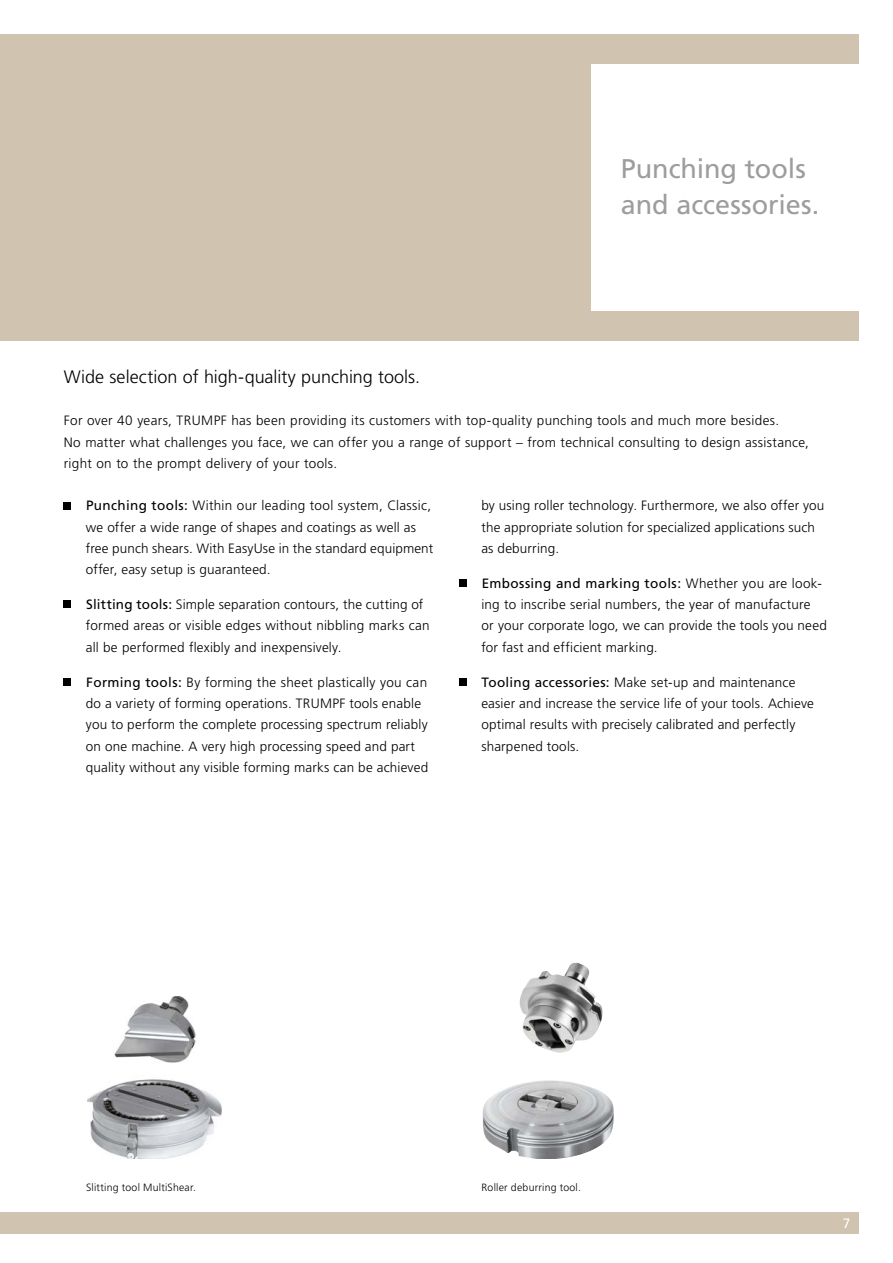
<style>
.page{position:relative;width:893px;height:1263px;background:#fff}
.page>*{position:absolute;margin:0;border:0;box-sizing:border-box;transform-origin:0 0}
.t1{font:27px/36.2px "Frutiger LT Pro";color:#9d9d9c}
.t2{font:300 18px "Frutiger LT Pro";color:#000}
.t3{font:300 13.5px/21.3px "Frutiger LT Pro";letter-spacing:.015em;color:#000}
.t4{font:13.5px "Frutiger LT Pro";color:#fff}
.t5{font:300 10.5px "Frutiger LT Pro";letter-spacing:.02em;color:#000}
.s1{font-weight:400}
</style>
<div class="page">
<div style="left:0;top:1212px;width:859px;height:21px;background:#d0c3b0"></div>
<div style="left:0;top:34px;width:859px;height:306px;background:#d0c3b0"></div>
<div style="left:591px;top:64px;width:302px;height:246px;background:#fff"></div>
<img style="left:482px;top:963px;width:132px;height:196px">
<img style="left:87px;top:996px;width:134px;height:163px">
<div style="left:64px;top:502px;width:7px;height:7px;background:#000"></div>
<div style="left:64px;top:601px;width:7px;height:7px;background:#000"></div>
<div style="left:64px;top:678px;width:7px;height:8px;background:#000"></div>
<div style="left:459px;top:579px;width:7px;height:8px;background:#000"></div>
<div style="left:459px;top:678px;width:7px;height:8px;background:#000"></div>
<h1 class="t1" style="left:621px;top:150px;width:200px">Punching tools and accessories.</h1>
<h2 class="t2" style="left:64px;top:366px;width:358px">Wide selection of high-quality punching tools.</h2>
<p class="t3" style="left:64px;top:410px;width:747px">For over 40 years, TRUMPF has been providing its customers with top-quality punching tools and much more besides.<br>No matter what challenges you face, we can offer you a range of support – from technical consulting to design assistance, right on to the prompt delivery of your tools.</p>
<p class="t3" style="left:86px;top:495px;width:349px"><span class="s1">Punching tools:</span> Within our leading tool system, Classic, we offer a wide range of shapes and coatings as well as free punch shears. With EasyUse in the standard equipment offer, easy setup is guaranteed.</p>
<p class="t3" style="left:86px;top:594px;width:345px"><span class="s1">Slitting tools:</span> Simple separation contours, the cutting of formed areas or visible edges without nibbling marks can all be performed flexibly and inexpensively.</p>
<p class="t3" style="left:86px;top:671px;width:344px"><span class="s1">Forming tools:</span> By forming the sheet plastically you can do a variety of forming operations. TRUMPF tools enable you to perform the complete processing spectrum reliably on one machine. A very high processing speed and part quality without any visible forming marks can be achieved</p>
<p class="t3" style="left:481px;top:495px;width:345px">by using roller technology. Furthermore, we also offer you the appropriate solution for specialized applications such as deburring.</p>
<p class="t3" style="left:481px;top:573px;width:347px"><span class="s1">Embossing and marking tools:</span> Whether you are look&shy;ing to inscribe serial numbers, the year of manufacture<br>or your corporate logo, we can provide the tools you need for fast and efficient marking.</p>
<p class="t3" style="left:481px;top:671px;width:334px"><span class="s1">Tooling accessories:</span> Make set-up and maintenance easier and increase the service life of your tools. Achieve optimal results with precisely calibrated and perfectly sharpened tools.</p>
<p class="t5" style="left:86px;top:1181px;width:111px">Slitting tool MultiShear.</p>
<p class="t5" style="left:482px;top:1181px;width:101px">Roller deburring tool.</p>
<p class="t4" style="left:843px;top:1215px;width:9px">7</p>
</div>
